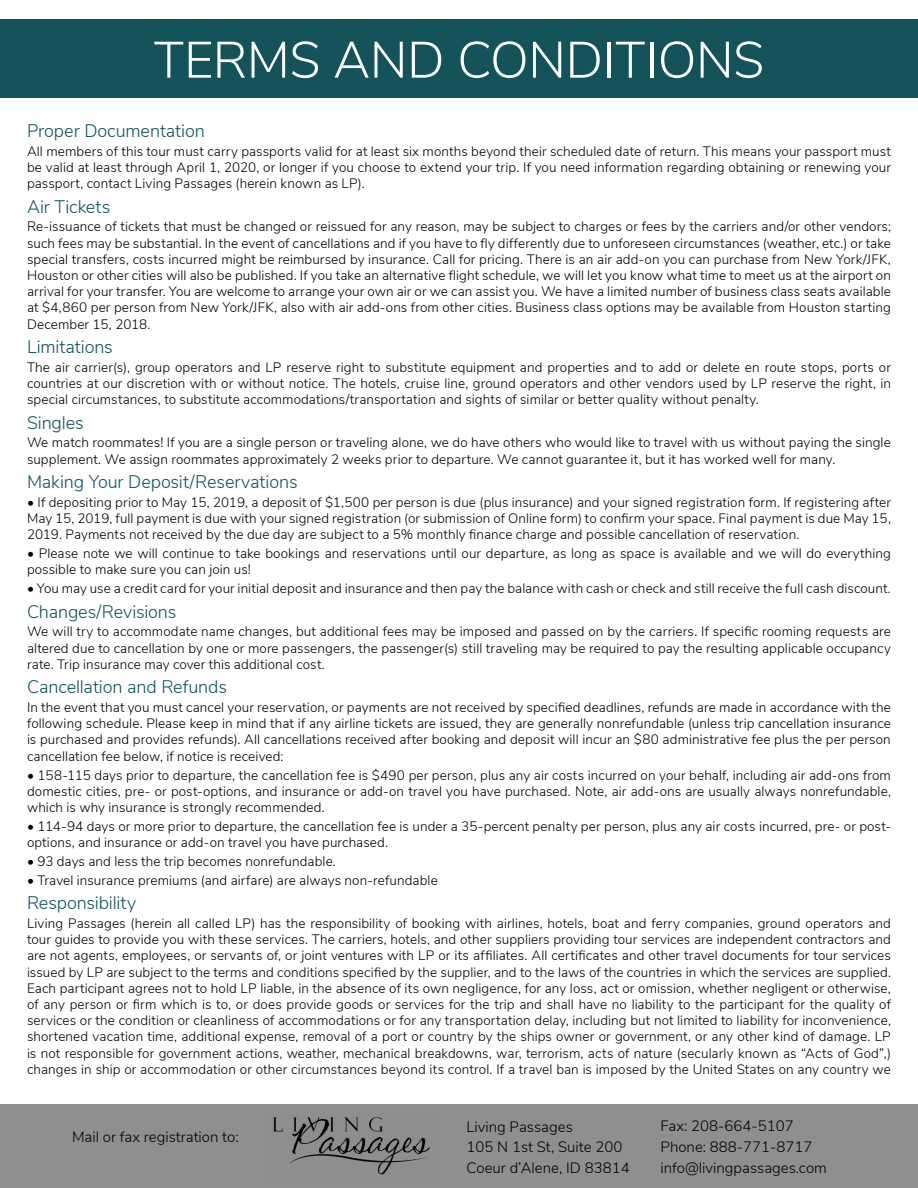
<style>
.page{position:relative;width:918px;height:1188px;background:#fff}
.page>*{position:absolute;margin:0;border:0;box-sizing:border-box;transform-origin:0 0}
.t1{font:300 51px "Nunito Sans";letter-spacing:-.005em;color:#fff}
.t2{font:300 18.15px "Nunito Sans";letter-spacing:-.005em;color:#135359}
.t3{font:300 15px "Nunito Sans";color:#000}
.t4{font:300 13.65px/16.2px "Nunito Sans";letter-spacing:.005em;color:#000;text-align:justify}
</style>
<div class="page">
<div style="left:0;top:1104px;width:918px;height:84px;background:#908f8e"></div>
<img style="left:273px;top:1117px;width:157px;height:58px">
<div style="left:0;top:20px;width:918px;height:78px;background:#135359"></div>
<h1 class="t1" style="left:154px;top:23px;width:612px">TERMS AND CONDITIONS</h1>
<h2 class="t2" style="left:27px;top:117px;width:179px">Proper Documentation</h2>
<p class="t4" style="left:27px;top:142px;width:866px">All members of this tour must carry passports valid for at least six months beyond their scheduled date of return. This means your passport must be valid at least through April 1, 2020, or longer if you choose to extend your trip. If you need information regarding obtaining or renewing your passport, contact Living Passages (herein known as LP).</p>
<h2 class="t2" style="left:27px;top:193px;width:85px">Air Tickets</h2>
<p class="t4" style="left:27px;top:218px;width:866px">Re-issuance of tickets that must be changed or reissued for any reason, may be subject to charges or fees by the carriers and/or other vendors; such fees may be substantial. In the event of cancellations and if you have to fly differently due to unforeseen circumstances (weather, etc.) or take special transfers, costs incurred might be reimbursed by insurance. Call for pricing. There is an air add-on you can purchase from New York/JFK, Houston or other cities will also be published. If you take an alternative flight schedule, we will let you know what time to meet us at the airport on arrival for your transfer. You are welcome to arrange your own air or we can assist you. We have a limited number of business class seats available at $4,860 per person from New York/JFK, also with air add-ons from other cities. Business class options may be available from Houston starting December 15, 2018.</p>
<h2 class="t2" style="left:27px;top:333px;width:87px">Limitations</h2>
<p class="t4" style="left:27px;top:358px;width:866px">The air carrier(s), group operators and LP reserve right to substitute equipment and properties and to add or delete en route stops, ports or countries at our discretion with or without notice. The hotels, cruise line, ground operators and other vendors used by LP reserve the right, in special circumstances, to substitute accommodations/transportation and sights of similar or better quality without penalty.</p>
<h2 class="t2" style="left:27px;top:409px;width:58px">Singles</h2>
<p class="t4" style="left:27px;top:434px;width:865px">We match roommates! If you are a single person or traveling alone, we do have others who would like to travel with us without paying the single supplement. We assign roommates approximately 2 weeks prior to departure. We cannot guarantee it, but it has worked well for many.</p>
<h2 class="t2" style="left:27px;top:468px;width:272px">Making Your Deposit/Reservations</h2>
<p class="t4" style="left:27px;top:493px;width:866px">• If depositing prior to May 15, 2019, a deposit of $1,500 per person is due (plus insurance) and your signed registration form. If registering after May 15, 2019, full payment is due with your signed registration (or submission of Online form) to confirm your space. Final payment is due May 15, 2019. Payments not received by the due day are subject to a 5% monthly finance charge and possible cancellation of reservation.</p>
<p class="t4" style="left:27px;top:545px;width:866px">• Please note we will continue to take bookings and reservations until our departure, as long as space is available and we will do everything possible to make sure you can join us!</p>
<p class="t4" style="left:27px;top:580px;width:865px">• You may use a credit card for your initial deposit and insurance and then pay the balance with cash or check and still receive the full cash discount.</p>
<h2 class="t2" style="left:27px;top:598px;width:151px">Changes/Revisions</h2>
<p class="t4" style="left:27px;top:623px;width:866px">We will try to accommodate name changes, but additional fees may be imposed and passed on by the carriers. If specific rooming requests are altered due to cancellation by one or more passengers, the passenger(s) still traveling may be required to pay the resulting applicable occupancy rate. Trip insurance may cover this additional cost.</p>
<h2 class="t2" style="left:27px;top:674px;width:201px">Cancellation and Refunds</h2>
<p class="t4" style="left:27px;top:698px;width:866px">In the event that you must cancel your reservation, or payments are not received by specified deadlines, refunds are made in accordance with the following schedule. Please keep in mind that if any airline tickets are issued, they are generally nonrefundable (unless trip cancellation insurance is purchased and provides refunds). All cancellations received after booking and deposit will incur an $80 administrative fee plus the per person cancellation fee below, if notice is received:</p>
<p class="t4" style="left:27px;top:766px;width:866px">• 158-115 days prior to departure, the cancellation fee is $490 per person, plus any air costs incurred on your behalf, including air add-ons from domestic cities, pre- or post-options, and insurance or add-on travel you have purchased. Note, air add-ons are usually always nonrefundable, which is why insurance is strongly recommended.</p>
<p class="t4" style="left:27px;top:817px;width:866px">• 114-94 days or more prior to departure, the cancellation fee is under a 35-percent penalty per person, plus any air costs incurred, pre- or post&shy;options, and insurance or add-on travel you have purchased.</p>
<p class="t4" style="left:27px;top:852px;width:310px">• 93 days and less the trip becomes nonrefundable.</p>
<p class="t4" style="left:27px;top:871px;width:412px">• Travel insurance premiums (and airfare) are always non-refundable</p>
<h2 class="t2" style="left:27px;top:890px;width:111px">Responsibility</h2>
<p class="t4" style="left:27px;top:914px;width:866px">Living Passages (herein all called LP) has the responsibility of booking with airlines, hotels, boat and ferry companies, ground operators and tour guides to provide you with these services. The carriers, hotels, and other suppliers providing tour services are independent contractors and are not agents, employees, or servants of, or joint ventures with LP or its affiliates. All certificates and other travel documents for tour services issued by LP are subject to the terms and conditions specified by the supplier, and to the laws of the countries in which the services are supplied.<br>Each participant agrees not to hold LP liable, in the absence of its own negligence, for any loss, act or omission, whether negligent or otherwise, of any person or firm which is to, or does provide goods or services for the trip and shall have no liability to the participant for the quality of services or the condition or cleanliness of accommodations or for any transportation delay, including but not limited to liability for inconvenience, shortened vacation time, additional expense, removal of a port or country by the ships owner or government, or any other kind of damage. LP is not responsible for government actions, weather, mechanical breakdowns, war, terrorism, acts of nature (secularly known as “Acts of God”,) changes in ship or accommodation or other circumstances beyond its control. If a travel ban is imposed by the United States on any country we</p>
<p class="t3" style="left:72px;top:1126px;width:168px">Mail or fax registration to:</p>
<p class="t3" style="left:466px;top:1116px;width:108px">Living Passages</p>
<p class="t3" style="left:660px;top:1115px;width:135px">Fax: 208-664-5107</p>
<p class="t3" style="left:466px;top:1136px;width:157px">105 N 1st St, Suite 200</p>
<p class="t3" style="left:660px;top:1136px;width:154px">Phone: 888-771-8717</p>
<p class="t3" style="left:466px;top:1157px;width:165px">Coeur d’Alene, ID 83814</p>
<p class="t3" style="left:660px;top:1157px;width:168px">info@livingpassages.com</p>
</div>
